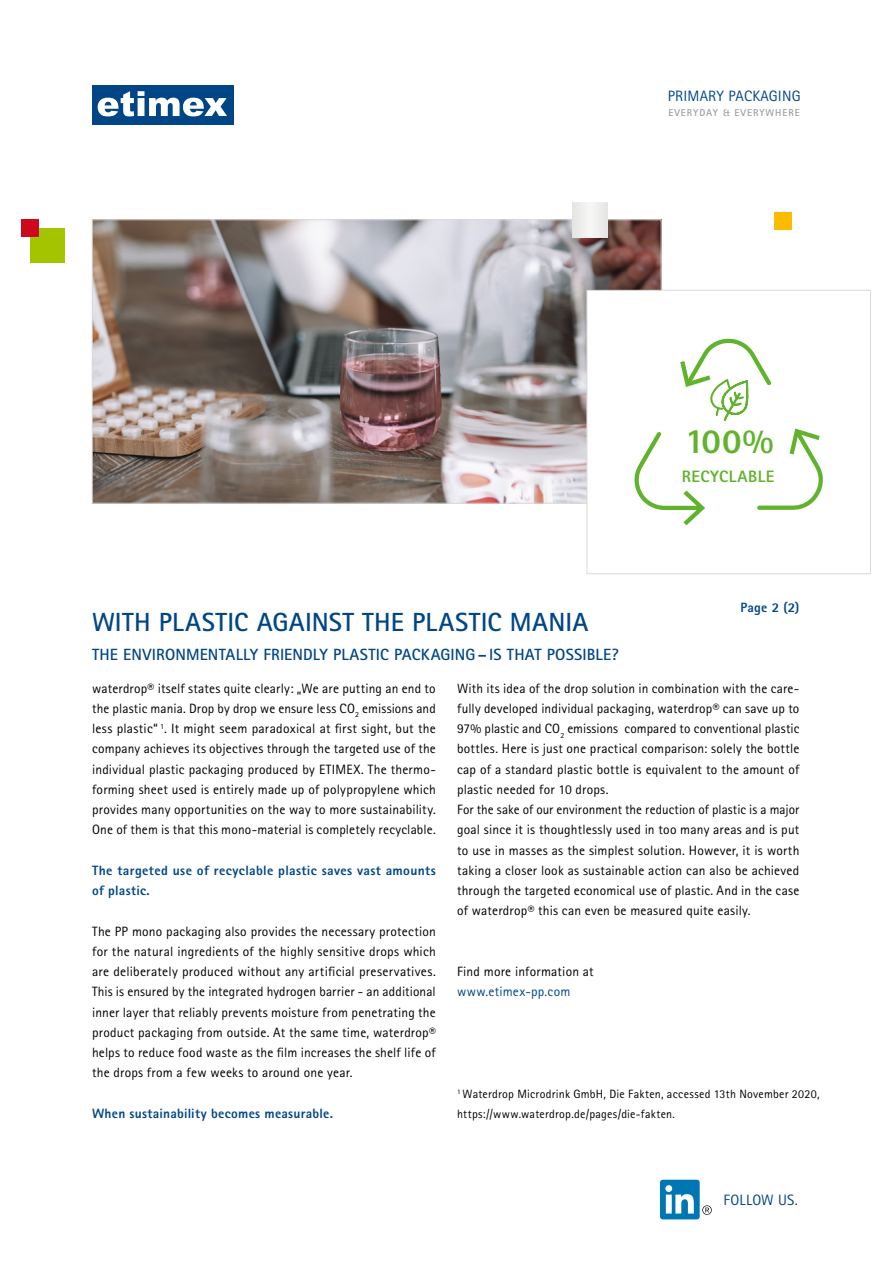
<style>
.page{position:relative;width:893px;height:1263px;background:#fff}
.page>*{position:absolute;margin:0;border:0;box-sizing:border-box;transform-origin:0 0}
.t1{font:800 35.1px "Rotis Sans Serif Std";color:#61b32e}
.t2{font:700 26.25px "Rotis Sans Serif";letter-spacing:.01em;color:#004687}
.t3{font:800 16.5px "Rotis Sans Serif Std";letter-spacing:.03em;color:#61b32e}
.t4{font:700 16.2px "Rotis Sans Serif";letter-spacing:.01em;color:#004687}
.t5{font:15px "Rotis Sans Serif Std";letter-spacing:.01em;color:#004687}
.t6{font:13.5px/20.2px "Rotis Sans Serif Std";letter-spacing:.01em;color:#000;text-align:justify}
.t7{font:800 13.5px/20.2px "Rotis Sans Serif Std";letter-spacing:.02em;color:#004687}
.t8{font:13.5px "Rotis Sans Serif Std";letter-spacing:.015em;color:#004687}
.t9{font:12px/20.2px "Rotis Sans Serif Std";letter-spacing:.02em;color:#000}
.t10{font:700 10.05px "Rotis Sans Serif";letter-spacing:.095em;color:#9c9e9f}
</style>
<div class="page">
<div style="left:92px;top:85px;width:142px;height:39px;background:#004687"></div>
<svg style="left:98px;top:91px;width:129px;height:25px"></svg>
<div style="left:30px;top:228px;width:35px;height:35px;background:#a4c400"></div>
<img style="left:94px;top:221px;width:566px;height:281px">
<div style="left:587px;top:290px;width:284px;height:284px;background:#fff;border:1px solid #d9dadb"></div>
<div style="left:21px;top:219px;width:18px;height:18px;background:#cd071e"></div>
<div style="left:774px;top:212px;width:18px;height:18px;background:#fabb00"></div>
<div style="left:572px;top:203px;width:36px;height:35px;background:#ededed"></div>
<div style="left:660px;top:1180px;width:40px;height:39px;background:#0076b2;border-radius:3px"></div>
<svg style="left:665px;top:1185px;width:29px;height:28px"></svg>
<svg style="left:702px;top:1205px;width:10px;height:10px"></svg>
<svg style="left:634px;top:432px;width:71px;height:93px"></svg>
<svg style="left:757px;top:428px;width:66px;height:82px"></svg>
<svg style="left:680px;top:339px;width:91px;height:82px"></svg>
<p class="t5" style="left:668px;top:87px;width:134px">PRIMARY PACKAGING</p>
<p class="t10" style="left:668px;top:106px;width:133px">EVERYDAY &amp; EVERYWHERE</p>
<h1 class="t1" style="left:685px;top:418px;width:90px">100%</h1>
<p class="t3" style="left:682px;top:465px;width:94px">RECYCLABLE</p>
<p class="t7" style="left:740px;top:597px;width:61px">Page 2 (2)</p>
<h2 class="t2" style="left:92px;top:605px;width:498px">WITH PLASTIC AGAINST THE PLASTIC MANIA</h2>
<p class="t4" style="left:92px;top:644px;width:528px">THE ENVIRONMENTALLY FRIENDLY PLASTIC PACKAGING– IS THAT POSSIBLE?</p>
<p class="t6" style="left:92px;top:678px;width:345px">waterdrop® itself states quite clearly: „We are putting an end to the plastic mania. Drop by drop we ensure less CO<sub>2</sub> emissions and less plastic“ <sup>1</sup>. It might seem paradoxical at first sight, but the company achieves its objectives through the targeted use of the individual plastic packaging produced by ETIMEX. The thermo&shy;forming sheet used is entirely made up of polypropylene which provides many opportunities on the way to more sustainability.<br>One of them is that this mono-material is completely recyclable.</p>
<p class="t7" style="left:92px;top:860px;width:345px">The targeted use of recyclable plastic saves vast amounts of plastic.</p>
<p class="t6" style="left:92px;top:921px;width:345px">The PP mono packaging also provides the necessary protection for the natural ingredients of the highly sensitive drops which are deliberately produced without any artificial preservatives.<br>This is ensured by the integrated hydrogen barrier - an additional inner layer that reliably prevents moisture from penetrating the product packaging from outside. At the same time, waterdrop® helps to reduce food waste as the film increases the shelf life of the drops from a few weeks to around one year.</p>
<p class="t7" style="left:92px;top:1103px;width:242px">When sustainability becomes measurable.</p>
<p class="t6" style="left:457px;top:678px;width:344px;text-align:left">With its idea of the drop solution in combination with the care&shy;fully developed individual packaging, waterdrop® can save up to 97% plastic and CO<sub>2</sub> emissions compared to conventional plastic bottles. Here is just one practical comparison: solely the bottle cap of a standard plastic bottle is equivalent to the amount of plastic needed for 10 drops.<br>For the sake of our environment the reduction of plastic is a major goal since it is thoughtlessly used in too many areas and is put to use in masses as the simplest solution. However, it is worth taking a closer look as sustainable action can also be achieved through the targeted economical use of plastic. And in the case of waterdrop® this can even be measured quite easily.</p>
<p class="t6" style="left:457px;top:961px;width:138px">Find more information at</p>
<p class="t8" style="left:457px;top:984px;width:115px">www.etimex-pp.com</p>
<p class="t9" style="left:457px;top:1083px;width:364px"><sup>1</sup> Waterdrop Microdrink GmbH, Die Fakten, accessed 13th November 2020, https://www.waterdrop.de/pages/die-fakten.</p>
<p class="t5" style="left:723px;top:1191px;width:76px">FOLLOW US.</p>
</div>
